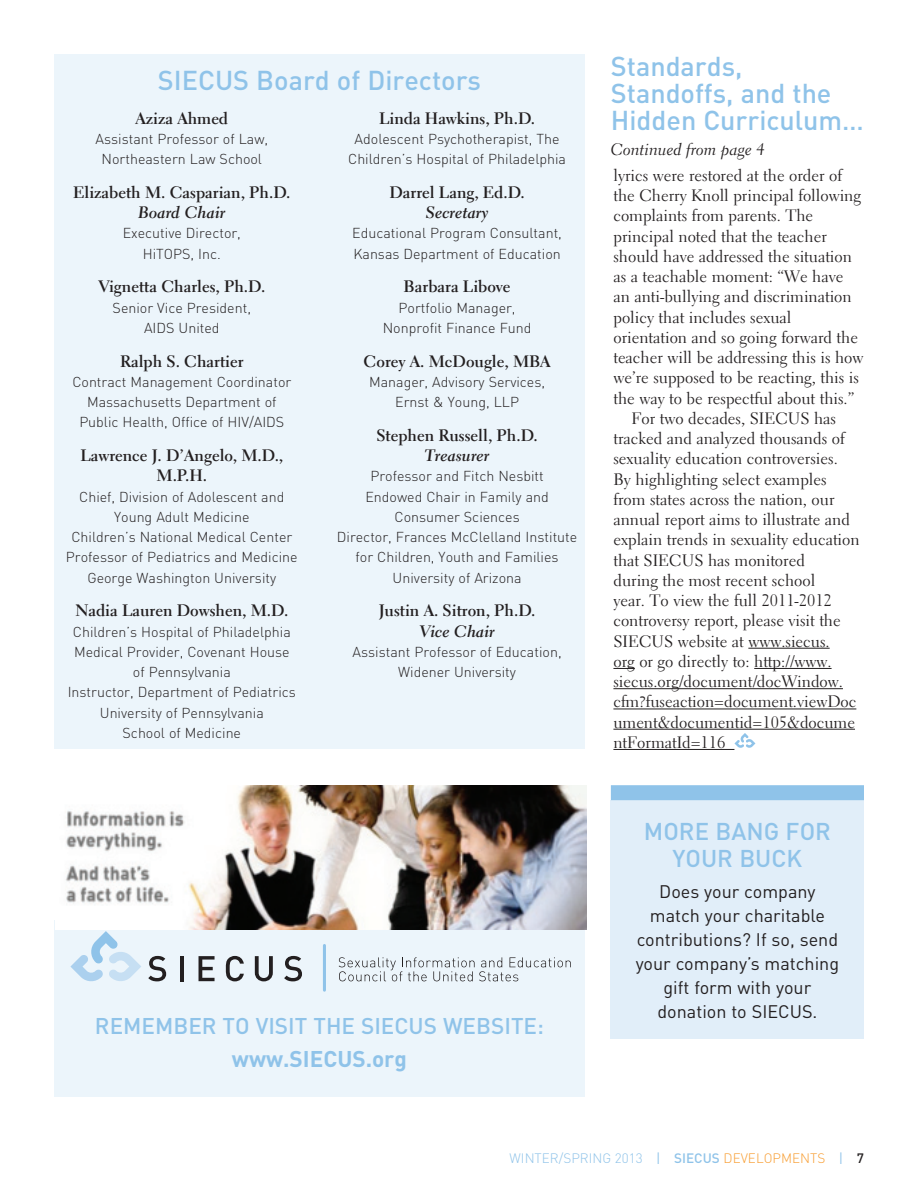
<style>
.page{position:relative;width:918px;height:1188px;background:#fff}
.page>*{position:absolute;margin:0;border:0;box-sizing:border-box;transform-origin:0 0}
.Head{font:500 27px/27px "DIN";color:#8fc3e9}
.t1{font:500 24px/27px "DIN";color:#8fc3e9;text-align:center}
.Head-2{font:500 22.5px "DIN";color:#8fc3e9}
.Head-3{font:700 22.5px "DIN";color:#8fc3e9}
.t2{font:18px/24px "DIN";color:#231f20;text-align:center}
.T1{font:16.5px/20.2px "Electra LH";color:#231f20}
.BOD_member{font:700 16.5px/20.2px "Electra LH";color:#231f20;text-align:center}
.BOD_member-2{font:16.5px "Electra LH Bold Cursive";color:#231f20}
.Jump{font:16.5px "Electra LH Cursive";color:#231f20}
.BOD_member_title{font:16.5px "Electra LH Bold Cursive";color:#231f20}
.BOD_member_title-2{font:300 14.25px/20.2px "DIN";color:#231f20;text-align:center}
.t3{font:300 13.5px "DIN";color:#8fc3e9}
.s1{font-weight:400}
.s2{font-weight:500}
.s3{color:#f89d31}
.s4{font-weight:500;color:#231f20}
</style>
<div class="page">
<div style="left:54px;top:54px;width:531px;height:694px;background:#ecf5fb"></div>
<div style="left:611px;top:800px;width:253px;height:238px;background:#e1eef9"></div>
<div style="left:611px;top:785px;width:253px;height:15px;background:#8fc3e9"></div>
<div style="left:54px;top:920px;width:531px;height:177px;background:#ecf5fb"></div>
<svg style="left:148px;top:956px;width:18px;height:25px"></svg>
<hr style="left:180px;top:956px;width:4px;height:25px;background:#231f20">
<svg style="left:199px;top:956px;width:16px;height:25px"></svg>
<svg style="left:226px;top:956px;width:18px;height:25px"></svg>
<svg style="left:255px;top:956px;width:18px;height:25px"></svg>
<svg style="left:284px;top:956px;width:18px;height:25px"></svg>
<svg style="left:70px;top:931px;width:71px;height:51px"></svg>
<svg style="left:339px;top:957px;width:232px;height:24px"></svg>
<hr style="left:323px;top:945px;width:3px;height:45px;background:#8fc3e9">
<img style="left:56px;top:785px;width:531px;height:144px">
<hr style="left:748px;top:648px;width:82px;height:1px;background:#231f20">
<svg style="left:613px;top:668px;width:22px;height:1px"></svg>
<hr style="left:754px;top:668px;width:78px;height:1px;background:#231f20">
<hr style="left:613px;top:688px;width:230px;height:1px;background:#231f20">
<hr style="left:613px;top:709px;width:243px;height:1px;background:#231f20">
<hr style="left:613px;top:729px;width:242px;height:1px;background:#231f20">
<hr style="left:613px;top:749px;width:121px;height:1px;background:#231f20">
<svg style="left:734px;top:733px;width:21px;height:15px"></svg>
<p class="Head" style="left:158px;top:66px;width:325px">SIECUS Board of Directors</p>
<p class="BOD_member" style="left:136px;top:108px;width:94px">Aziza Ahmed</p>
<p class="BOD_member_title-2" style="left:96px;top:128px;width:174px">Assistant Professor of Law,</p>
<p class="BOD_member_title-2" style="left:102px;top:149px;width:162px">Northeastern Law School</p>
<p class="BOD_member" style="left:73px;top:182px;width:219px">Elizabeth M. Casparian, Ph.D.</p>
<p class="BOD_member_title" style="left:138px;top:202px;width:89px">Board Chair</p>
<p class="BOD_member_title-2" style="left:123px;top:223px;width:120px">Executive Director,<br>HiTOPS, Inc.</p>
<p class="BOD_member" style="left:98px;top:276px;width:168px">Vignetta Charles, Ph.D.</p>
<p class="BOD_member_title-2" style="left:113px;top:297px;width:140px">Senior Vice President,</p>
<p class="BOD_member_title-2" style="left:144px;top:317px;width:77px">AIDS United</p>
<p class="BOD_member" style="left:120px;top:351px;width:125px">Ralph S. Chartier</p>
<p class="BOD_member_title-2" style="left:72px;top:371px;width:221px">Contract Management Coordinator</p>
<p class="BOD_member_title-2" style="left:87px;top:392px;width:191px">Massachusetts Department of</p>
<p class="BOD_member_title-2" style="left:79px;top:412px;width:207px">Public Health, Office of HIV/AIDS</p>
<p class="BOD_member" style="left:80px;top:445px;width:204px">Lawrence J. D’Angelo, M.D.,<br>M.P.H.</p>
<p class="BOD_member_title-2" style="left:79px;top:486px;width:207px">Chief, Division of Adolescent and<br>Young Adult Medicine</p>
<p class="BOD_member_title-2" style="left:71px;top:527px;width:222px">Children’s National Medical Center</p>
<p class="BOD_member_title-2" style="left:66px;top:547px;width:233px">Professor of Pediatrics and Medicine</p>
<p class="BOD_member_title-2" style="left:87px;top:567px;width:190px">George Washington University</p>
<p class="BOD_member" style="left:75px;top:600px;width:214px">Nadia Lauren Dowshen, M.D.</p>
<p class="BOD_member_title-2" style="left:73px;top:621px;width:219px">Children’s Hospital of Philadelphia</p>
<p class="BOD_member_title-2" style="left:74px;top:641px;width:217px">Medical Provider, Covenant House</p>
<p class="BOD_member_title-2" style="left:133px;top:662px;width:99px">of Pennsylvania</p>
<p class="BOD_member_title-2" style="left:68px;top:682px;width:230px">Instructor, Department of Pediatrics</p>
<p class="BOD_member_title-2" style="left:100px;top:702px;width:165px">University of Pennsylvania</p>
<p class="BOD_member_title-2" style="left:123px;top:722px;width:120px">School of Medicine</p>
<p class="BOD_member" style="left:379px;top:108px;width:157px">Linda Hawkins, Ph.D.</p>
<p class="BOD_member_title-2" style="left:348px;top:128px;width:219px">Adolescent Psychotherapist, The<br>Children’s Hospital of Philadelphia</p>
<p class="BOD_member" style="left:389px;top:182px;width:137px">Darrel Lang, Ed.D.</p>
<p class="BOD_member-2" style="left:426px;top:202px;width:64px">Secretary</p>
<p class="BOD_member_title-2" style="left:352px;top:223px;width:211px;text-align:left">Educational Program Consultant,<br>Kansas Department of Education</p>
<p class="BOD_member" style="left:404px;top:276px;width:108px">Barbara Libove</p>
<p class="BOD_member_title-2" style="left:399px;top:297px;width:119px">Portfolio Manager,</p>
<p class="BOD_member_title-2" style="left:383px;top:317px;width:150px">Nonprofit Finance Fund</p>
<p class="BOD_member" style="left:364px;top:351px;width:188px">Corey A. McDougle, MBA</p>
<p class="BOD_member_title-2" style="left:369px;top:371px;width:178px">Manager, Advisory Services,</p>
<p class="BOD_member_title-2" style="left:395px;top:392px;width:125px">Ernst &amp; Young, LLP</p>
<p class="BOD_member" style="left:376px;top:425px;width:163px">Stephen Russell, Ph.D.</p>
<p class="BOD_member-2" style="left:425px;top:445px;width:66px">Treasurer</p>
<p class="BOD_member_title-2" style="left:370px;top:466px;width:175px">Professor and Fitch Nesbitt</p>
<p class="BOD_member_title-2" style="left:365px;top:486px;width:185px">Endowed Chair in Family and<br>Consumer Sciences</p>
<p class="BOD_member_title-2" style="left:337px;top:527px;width:242px">Director, Frances McClelland Institute for Children, Youth and Families</p>
<p class="BOD_member_title-2" style="left:393px;top:567px;width:131px">University of Arizona</p>
<p class="BOD_member" style="left:379px;top:600px;width:158px">Justin A. Sitron, Ph.D.</p>
<p class="BOD_member-2" style="left:419px;top:621px;width:77px">Vice Chair</p>
<p class="BOD_member_title-2" style="left:353px;top:641px;width:211px">Assistant Professor of Education,<br>Widener University</p>
<p class="Head-2" style="left:95px;top:1012px;width:451px">REMEMBER TO VISIT THE SIECUS WEBSITE:</p>
<p class="Head-3" style="left:232px;top:1045px;width:177px">www.SIECUS.org</p>
<p class="Head" style="left:611px;top:52px;width:255px">Standards,<br>Standoffs, and the<br>Hidden Curriculum…</p>
<p class="Jump" style="left:611px;top:139px;width:155px">Continued from page 4</p>
<p class="T1" style="left:613px;top:165px;width:252px">lyrics were restored at the order of the Cherry Knoll principal following complaints from parents. The principal noted that the teacher should have addressed the situation as a teachable moment: “We have an anti-bullying and discrimination policy that includes sexual orientation and so going forward the teacher will be addressing this is how we’re supposed to be reacting, this is the way to be respectful about this.”</p>
<p class="T1" style="left:613px;top:408px;width:248px;text-indent:18px">For two decades, SIECUS has tracked and analyzed thousands of sexuality education controversies.<br>By highlighting select examples from states across the nation, our annual report aims to illustrate and explain trends in sexuality education that SIECUS has monitored<br>during the most recent school<br>year. To view the full 2011-2012 controversy report, please visit the<br>SIECUS website at www.siecus.<br>org or go directly to: http://www. siecus.org/document/docWindow. cfm?fuseaction=document.viewDoc ument&amp;documentid=105&amp;docume ntFormatId=116</p>
<p class="t1" style="left:644px;top:817px;width:188px">MORE BANG FOR<br>YOUR BUCK</p>
<p class="t2" style="left:636px;top:879px;width:205px">Does your company match your charitable contributions? If so, send your company’s matching gift form with your donation to SIECUS.</p>
<p class="t3" style="left:510px;top:1150px;width:356px">WINTER/SPRING 2013 <span class="s1">|</span> <span class="s2">SIECUS</span> <span class="s3">DEVELOPMENTS</span> <span class="s1">|</span> <span class="s4">7</span></p>
</div>
